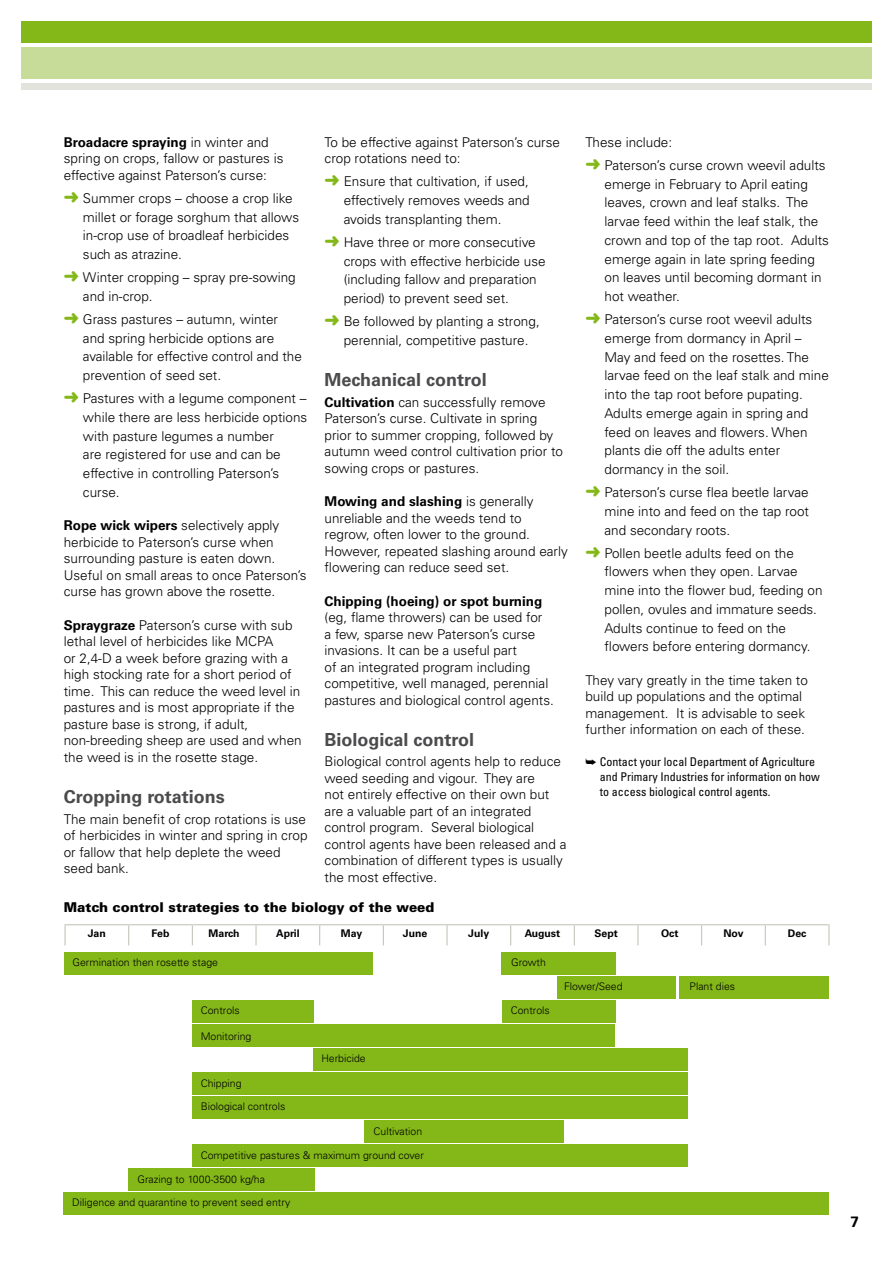
<style>
.page{position:relative;width:893px;height:1263px;background:#fff}
.page>*{position:absolute;margin:0;border:0;box-sizing:border-box;transform-origin:0 0}
.t1{font:700 18px "Univers";color:#4b4b4d}
.t2{font:700 15px "Univers";color:#000}
.t3{font:300 13.5px/16.5px "Univers";color:#000}
.t4{font:900 13.5px "Univers";color:#000}
.t5{font:700 13.5px "Univers";color:#000}
.t6{font:condensed 12px/15px "Univers";color:#000}
.t7{font:300 10.5px/23px "Univers";color:#000}
.t8{font:700 10.5px "Univers";color:#000}
.s1{font-weight:700}
.s2{color:#84b819}
</style>
<div class="page">
<div style="left:21px;top:21px;width:851px;height:21px;background:#84b819"></div>
<div style="left:21px;top:47px;width:851px;height:32px;background:#c7dc98"></div>
<div style="left:21px;top:83px;width:851px;height:7px;background:#e3e3dd"></div>
<div style="left:502px;top:952px;width:114px;height:22px;background:#84b819"></div>
<div style="left:64px;top:952px;width:308px;height:22px;background:#84b819"></div>
<div style="left:192px;top:1024px;width:423px;height:22px;background:#84b819"></div>
<div style="left:313px;top:1048px;width:375px;height:22px;background:#84b819"></div>
<div style="left:557px;top:976px;width:118px;height:22px;background:#84b819"></div>
<div style="left:680px;top:976px;width:149px;height:22px;background:#84b819"></div>
<div style="left:192px;top:1000px;width:122px;height:22px;background:#84b819"></div>
<div style="left:502px;top:1000px;width:114px;height:22px;background:#84b819"></div>
<div style="left:192px;top:1072px;width:496px;height:22px;background:#84b819"></div>
<div style="left:192px;top:1096px;width:495px;height:22px;background:#84b819"></div>
<div style="left:364px;top:1120px;width:200px;height:22px;background:#84b819"></div>
<div style="left:192px;top:1144px;width:495px;height:22px;background:#84b819"></div>
<div style="left:128px;top:1168px;width:187px;height:22px;background:#84b819"></div>
<div style="left:64px;top:1192px;width:765px;height:22px;background:#84b819"></div>
<hr style="left:64px;top:924px;width:65px;height:1px;background:#c6c5ba">
<hr style="left:64px;top:925px;width:2px;height:20px;background:#c6c5ba">
<hr style="left:129px;top:924px;width:63px;height:1px;background:#c6c5ba">
<svg style="left:128px;top:925px;width:1px;height:20px"></svg>
<hr style="left:192px;top:924px;width:64px;height:1px;background:#c6c5ba">
<svg style="left:192px;top:925px;width:1px;height:20px"></svg>
<hr style="left:256px;top:924px;width:64px;height:1px;background:#c6c5ba">
<hr style="left:255px;top:925px;width:2px;height:20px;background:#c6c5ba">
<hr style="left:320px;top:924px;width:63px;height:1px;background:#c6c5ba">
<svg style="left:319px;top:925px;width:1px;height:20px"></svg>
<hr style="left:383px;top:924px;width:64px;height:1px;background:#c6c5ba">
<svg style="left:383px;top:925px;width:1px;height:20px"></svg>
<hr style="left:447px;top:924px;width:64px;height:1px;background:#c6c5ba">
<hr style="left:446px;top:925px;width:2px;height:20px;background:#c6c5ba">
<hr style="left:511px;top:924px;width:63px;height:1px;background:#c6c5ba">
<svg style="left:510px;top:925px;width:1px;height:20px"></svg>
<hr style="left:574px;top:924px;width:64px;height:1px;background:#c6c5ba">
<svg style="left:574px;top:925px;width:1px;height:20px"></svg>
<hr style="left:638px;top:924px;width:64px;height:1px;background:#c6c5ba">
<hr style="left:637px;top:925px;width:2px;height:20px;background:#c6c5ba">
<hr style="left:702px;top:924px;width:63px;height:1px;background:#c6c5ba">
<svg style="left:701px;top:925px;width:1px;height:20px"></svg>
<hr style="left:765px;top:924px;width:64px;height:1px;background:#c6c5ba">
<svg style="left:765px;top:925px;width:1px;height:20px"></svg>
<svg style="left:828px;top:925px;width:1px;height:20px"></svg>
<p class="t3" style="left:64px;top:134px;width:221px"><span class="s1">Broadacre spraying</span> in winter and spring on crops, fallow or pastures is effective against Paterson’s curse:</p>
<p class="t3" style="left:83px;top:189px;width:218px;line-height:18.8px;text-indent:-19px"><span class="s2">➜</span> Summer crops – choose a crop like millet or forage sorghum that allows in-crop use of broadleaf herbicides such as atrazine.</p>
<p class="t3" style="left:83px;top:268px;width:214px;line-height:18.8px;text-indent:-19px"><span class="s2">➜</span> Winter cropping – spray pre-sowing and in-crop.</p>
<p class="t3" style="left:83px;top:310px;width:221px;line-height:18.8px;text-indent:-19px"><span class="s2">➜</span> Grass pastures – autumn, winter and spring herbicide options are available for effective control and the prevention of seed set.</p>
<p class="t3" style="left:83px;top:389px;width:226px;line-height:18.8px;text-indent:-19px"><span class="s2">➜</span> Pastures with a legume component – while there are less herbicide options with pasture legumes a number<br>are registered for use and can be effective in controlling Paterson’s curse.</p>
<p class="t3" style="left:64px;top:517px;width:244px"><span class="s1">Rope wick wipers</span> selectively apply herbicide to Paterson’s curse when surrounding pasture is eaten down.<br>Useful on small areas to once Paterson’s curse has grown above the rosette.</p>
<p class="t3" style="left:64px;top:617px;width:239px"><span class="s1">Spraygraze</span> Paterson’s curse with sub lethal level of herbicides like MCPA<br>or 2,4-D a week before grazing with a high stocking rate for a short period of time. This can reduce the weed level in pastures and is most appropriate if the pasture base is strong, if adult, non-breeding sheep are used and when the weed is in the rosette stage.</p>
<h1 class="t1" style="left:64px;top:786px;width:163px">Cropping rotations</h1>
<p class="t3" style="left:64px;top:811px;width:245px">The main benefit of crop rotations is use of herbicides in winter and spring in crop or fallow that help deplete the weed seed bank.</p>
<p class="t3" style="left:325px;top:134px;width:237px">To be effective against Paterson’s curse crop rotations need to:</p>
<p class="t3" style="left:344px;top:172px;width:188px;line-height:18.8px;text-align:justify;text-indent:-19px"><span class="s2">➜</span> Ensure that cultivation, if used, effectively removes weeds and avoids transplanting them.</p>
<p class="t3" style="left:344px;top:233px;width:203px;line-height:18.8px;text-indent:-19px"><span class="s2">➜</span> Have three or more consecutive crops with effective herbicide use (including fallow and preparation period) to prevent seed set.</p>
<p class="t3" style="left:325px;top:312px;width:217px;line-height:18.8px;text-align:center"><span class="s2">➜</span> Be followed by planting a strong, perennial, competitive pasture.</p>
<h1 class="t1" style="left:325px;top:369px;width:164px">Mechanical control</h1>
<p class="t3" style="left:325px;top:394px;width:240px"><span class="s1">Cultivation</span> can successfully remove Paterson’s curse. Cultivate in spring prior to summer cropping, followed by autumn weed control cultivation prior to sowing crops or pastures.</p>
<p class="t3" style="left:325px;top:493px;width:245px"><span class="s1">Mowing and slashing</span> is generally unreliable and the weeds tend to regrow, often lower to the ground.<br>However, repeated slashing around early flowering can reduce seed set.</p>
<p class="t5" style="left:325px;top:593px;width:219px">Chipping (hoeing) or spot burning</p>
<p class="t3" style="left:325px;top:609px;width:231px">(eg, flame throwers) can be used for<br>a few, sparse new Paterson’s curse invasions. It can be a useful part<br>of an integrated program including competitive, well managed, perennial pastures and biological control agents.</p>
<h1 class="t1" style="left:325px;top:729px;width:151px">Biological control</h1>
<p class="t3" style="left:325px;top:753px;width:243px">Biological control agents help to reduce weed seeding and vigour. They are<br>not entirely effective on their own but are a valuable part of an integrated control program. Several biological control agents have been released and a combination of different types is usually the most effective.</p>
<p class="t4" style="left:64px;top:899px;width:372px">Match control strategies to the biology of the weed</p>
<p class="t3" style="left:585px;top:130px;width:242px;line-height:23px">These include:<br><span class="s2">➜</span> Paterson’s curse crown weevil adults</p>
<p class="t3" style="left:604px;top:174px;width:226px;line-height:18.8px">emerge in February to April eating leaves, crown and leaf stalks. The larvae feed within the leaf stalk, the crown and top of the tap root. Adults emerge again in late spring feeding on leaves until becoming dormant in hot weather.</p>
<p class="t3" style="left:604px;top:310px;width:226px;line-height:18.8px;text-indent:-19px"><span class="s2">➜</span> Paterson’s curse root weevil adults emerge from dormancy in April –<br>May and feed on the rosettes. The larvae feed on the leaf stalk and mine into the tap root before pupating.<br>Adults emerge again in spring and feed on leaves and flowers. When plants die off the adults enter dormancy in the soil.</p>
<p class="t3" style="left:604px;top:483px;width:206px;line-height:18.8px;text-align:justify;text-indent:-19px"><span class="s2">➜</span> Paterson’s curse flea beetle larvae mine into and feed on the tap root and secondary roots.</p>
<p class="t3" style="left:604px;top:543px;width:220px;line-height:18.8px;text-indent:-19px"><span class="s2">➜</span> Pollen beetle adults feed on the flowers when they open. Larvae mine into the flower bud, feeding on pollen, ovules and immature seeds.<br>Adults continue to feed on the flowers before entering dormancy.</p>
<p class="t3" style="left:585px;top:672px;width:224px">They vary greatly in the time taken to build up populations and the optimal management. It is advisable to seek further information on each of these.</p>
<p class="t6" style="left:600px;top:754px;width:221px;text-indent:-14px">➥ Contact your local Department of Agriculture and Primary Industries for information on how to access biological control agents.</p>
<p class="t8" style="left:88px;top:927px;width:19px">Jan</p>
<p class="t8" style="left:152px;top:927px;width:19px">Feb</p>
<p class="t8" style="left:209px;top:927px;width:33px">March</p>
<p class="t8" style="left:276px;top:927px;width:25px">April</p>
<p class="t8" style="left:341px;top:927px;width:23px">May</p>
<p class="t8" style="left:403px;top:927px;width:26px">June</p>
<p class="t8" style="left:468px;top:927px;width:23px">July</p>
<p class="t8" style="left:525px;top:927px;width:37px">August</p>
<p class="t8" style="left:594px;top:927px;width:25px">Sept</p>
<p class="t8" style="left:661px;top:927px;width:19px">Oct</p>
<p class="t8" style="left:723px;top:927px;width:22px">Nov</p>
<p class="t8" style="left:788px;top:927px;width:20px">Dec</p>
<p class="t7" style="left:73px;top:951px;width:147px">Germination then rosette stage</p>
<p class="t7" style="left:511px;top:951px;width:36px">Growth</p>
<p class="t7" style="left:201px;top:999px;width:41px">Controls</p>
<p class="t7" style="left:511px;top:999px;width:41px">Controls</p>
<p class="t7" style="left:201px;top:1024px;width:52px">Monitoring</p>
<p class="t7" style="left:201px;top:1072px;width:86px">Chipping<br>Biological controls</p>
<p class="t7" style="left:321px;top:1047px;width:46px">Herbicide</p>
<p class="t7" style="left:373px;top:1119px;width:50px">Cultivation</p>
<p class="t7" style="left:201px;top:1144px;width:225px">Competitive pastures &amp; maximum ground cover</p>
<p class="t7" style="left:137px;top:1167px;width:129px">Grazing to 1000-3500 kg/ha</p>
<p class="t7" style="left:72px;top:1191px;width:220px">Diligence and quarantine to prevent seed entry</p>
<p class="t7" style="left:564px;top:975px;width:60px">Flower/Seed</p>
<p class="t7" style="left:690px;top:975px;width:47px">Plant dies</p>
<p class="t2" style="left:851px;top:1213px;width:10px">7</p>
</div>
